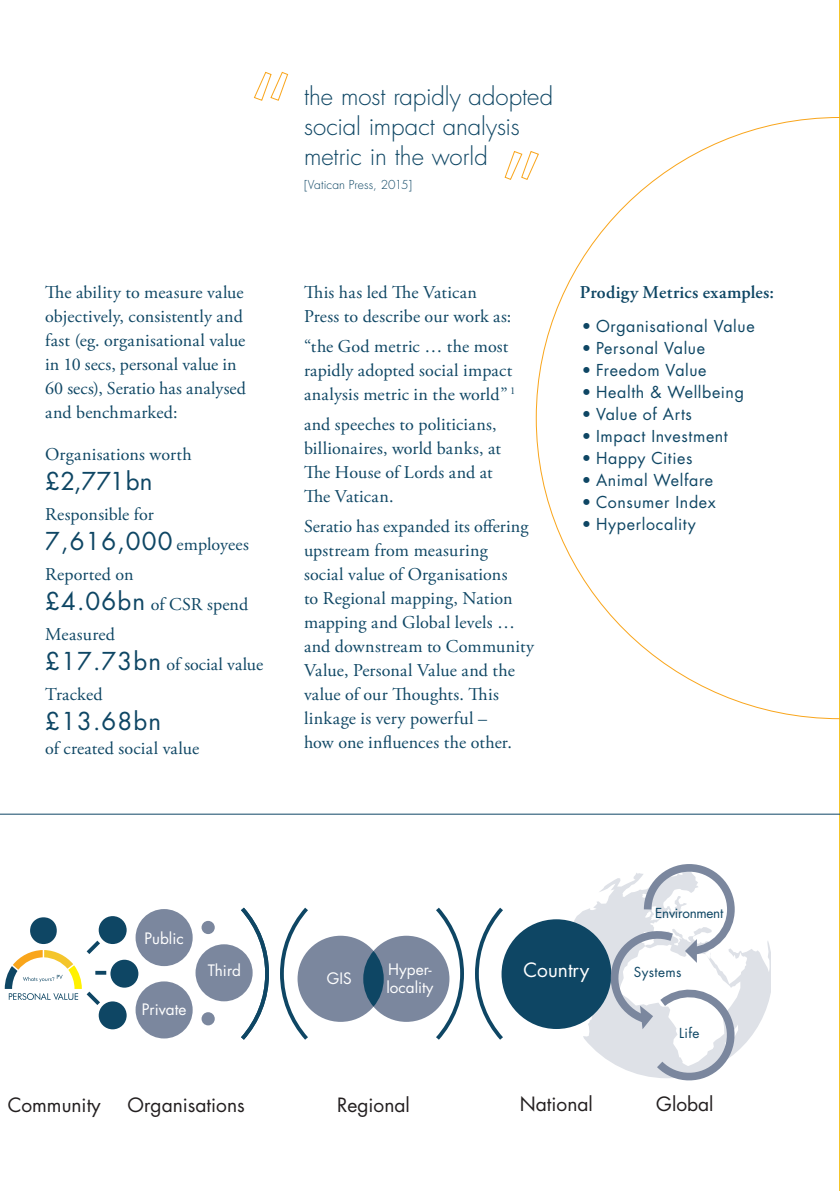
<style>
.page{position:relative;width:840px;height:1191px;background:#fff}
.page>*{position:absolute;margin:0;border:0;box-sizing:border-box;transform-origin:0 0}
.t1{font:300 24px/30px "Futura";color:#0e4664}
.t2{font:24px "Futura";letter-spacing:.045em;color:#0e4664}
.t3{font:19.2px "Futura";color:#231f20}
.t4{font:19.2px "Futura";color:#fff}
.t5{font:18px/24px "Adobe Garamond Pro";letter-spacing:.01em;color:#0e4664}
.t6{font:600 18px "Adobe Garamond Pro";letter-spacing:.015em;color:#0e4664}
.t7{font:16px "Futura";letter-spacing:.04em;color:#0e4664}
.t8{font:15.4px/18.4px "Futura";color:#fff}
.t9{font:13.4px "Futura";letter-spacing:-.02em;color:#0e4664}
.t10{font:13.4px "Futura";letter-spacing:.03em;color:#0e4664}
.t11{font:300 12px "Futura";letter-spacing:.005em;color:#0e4664}
.s1{font-family:"Adobe Garamond Pro";font-size:18px}
.s2{font-family:"Futura";font-size:24px}
</style>
<div class="page">
<hr style="left:838px;top:0;width:1px;height:1191px;background:#f4c52c">
<svg style="left:563px;top:883px;width:207px;height:178px"></svg>
<div style="left:297px;top:935px;width:86px;height:86px;background:#7b879e;border-radius:50%"></div>
<div style="left:363px;top:935px;width:86px;height:86px;background:#7b879e;border-radius:50%"></div>
<div style="left:363px;top:951px;width:20px;height:55px;background:#0e4664;border-radius:50%"></div>
<div style="left:501px;top:919px;width:110px;height:110px;background:#0e4664;border-radius:50%"></div>
<div style="left:135px;top:909px;width:57px;height:57px;background:#7b879e;border-radius:50%"></div>
<div style="left:135px;top:981px;width:57px;height:57px;background:#7b879e;border-radius:50%"></div>
<div style="left:195px;top:944px;width:57px;height:57px;background:#7b879e;border-radius:50%"></div>
<div style="left:99px;top:916px;width:28px;height:28px;background:#0e4664;border-radius:50%"></div>
<div style="left:110px;top:959px;width:28px;height:28px;background:#0e4664;border-radius:50%"></div>
<div style="left:201px;top:1012px;width:14px;height:13px;background:#7b879e;border-radius:50%"></div>
<div style="left:201px;top:921px;width:14px;height:13px;background:#7b879e;border-radius:50%"></div>
<div style="left:99px;top:1001px;width:28px;height:28px;background:#0e4664;border-radius:50%"></div>
<svg style="left:237px;top:907px;width:32px;height:133px"></svg>
<svg style="left:280px;top:907px;width:32px;height:133px"></svg>
<svg style="left:432px;top:907px;width:32px;height:133px"></svg>
<svg style="left:475px;top:907px;width:31px;height:133px"></svg>
<svg style="left:5px;top:917px;width:101px;height:92px"></svg>
<svg style="left:609px;top:864px;width:136px;height:217px"></svg>
<hr style="left:0;top:814px;width:839px;height:1px;background:#0e4664">
<svg style="left:535px;top:117px;width:304px;height:602px"></svg>
<svg style="left:253px;top:72px;width:35px;height:29px"></svg>
<svg style="left:504px;top:151px;width:35px;height:29px"></svg>
<p class="t5" style="left:45px;top:280px;width:202px">The ability to measure value objectively, consistently and fast (eg. organisational value in 10 secs, personal value in<br>60 secs), Seratio has analysed and benchmarked:</p>
<p class="t5" style="left:45px;top:442px;width:148px">Organisations worth</p>
<p class="t2" style="left:45px;top:465px;width:109px">£2,771bn</p>
<p class="t5" style="left:45px;top:502px;width:110px">Responsible for</p>
<p class="t2" style="left:45px;top:525px;width:205px">7,616,000 <span class="s1">employees</span></p>
<p class="t5" style="left:45px;top:559px;width:204px;line-height:30px">Reported on<br><span class="s2">£4.06bn</span> of CSR spend</p>
<p class="t5" style="left:45px;top:619px;width:219px;line-height:30px">Measured<br><span class="s2">£17.73bn</span> of social value</p>
<p class="t5" style="left:45px;top:682px;width:59px">Tracked</p>
<p class="t2" style="left:45px;top:705px;width:117px">£13.68bn</p>
<p class="t5" style="left:45px;top:736px;width:155px">of created social value</p>
<p class="t1" style="left:304px;top:82px;width:250px">the most rapidly adopted social impact analysis metric in the world</p>
<p class="t11" style="left:304px;top:177px;width:109px">[Vatican Press, 2015]</p>
<p class="t5" style="left:304px;top:280px;width:209px">This has led The Vatican<br>Press to describe our work as:</p>
<p class="t5" style="left:304px;top:334px;width:213px">“the God metric … the most rapidly adopted social impact analysis metric in the world” <sup>1</sup></p>
<p class="t5" style="left:304px;top:412px;width:198px">and speeches to politicians, billionaires, world banks, at<br>The House of Lords and at<br>The Vatican.</p>
<p class="t5" style="left:304px;top:514px;width:231px">Seratio has expanded its offering upstream from measuring<br>social value of Organisations<br>to Regional mapping, Nation mapping and Global levels … and downstream to Community<br>Value, Personal Value and the value of our Thoughts. This linkage is very powerful –<br>how one influences the other.</p>
<p class="t6" style="left:579px;top:281px;width:195px">Prodigy Metrics examples:</p>
<p class="t7" style="left:581px;top:315px;width:174px">• Organisational Value</p>
<p class="t7" style="left:581px;top:337px;width:125px">• Personal Value</p>
<p class="t7" style="left:581px;top:359px;width:126px">• Freedom Value</p>
<p class="t7" style="left:581px;top:381px;width:163px">• Health &amp; Wellbeing</p>
<p class="t7" style="left:581px;top:403px;width:111px">• Value of Arts</p>
<p class="t7" style="left:581px;top:425px;width:147px">• Impact Investment</p>
<p class="t7" style="left:581px;top:447px;width:112px">• Happy Cities</p>
<p class="t7" style="left:581px;top:469px;width:133px">• Animal Welfare</p>
<p class="t7" style="left:581px;top:491px;width:135px">• Consumer Index</p>
<p class="t7" style="left:581px;top:513px;width:115px">• Hyperlocality</p>
<p class="t8" style="left:144px;top:928px;width:41px">Public</p>
<p class="t8" style="left:142px;top:1000px;width:46px">Private</p>
<p class="t8" style="left:207px;top:961px;width:35px">Third</p>
<p class="t3" style="left:8px;top:1093px;width:95px">Community</p>
<p class="t3" style="left:127px;top:1093px;width:119px">Organisations</p>
<p class="t8" style="left:326px;top:969px;width:26px">GIS</p>
<p class="t8" style="left:386px;top:960px;width:49px">Hyper&shy;locality</p>
<p class="t4" style="left:523px;top:957px;width:67px">Country</p>
<p class="t9" style="left:655px;top:904px;width:69px">Environment</p>
<p class="t10" style="left:633px;top:963px;width:49px">Systems</p>
<p class="t9" style="left:678px;top:1025px;width:22px">Life</p>
<p class="t3" style="left:337px;top:1093px;width:74px">Regional</p>
<p class="t3" style="left:519px;top:1092px;width:74px">National</p>
<p class="t3" style="left:656px;top:1092px;width:59px">Global</p>
</div>
